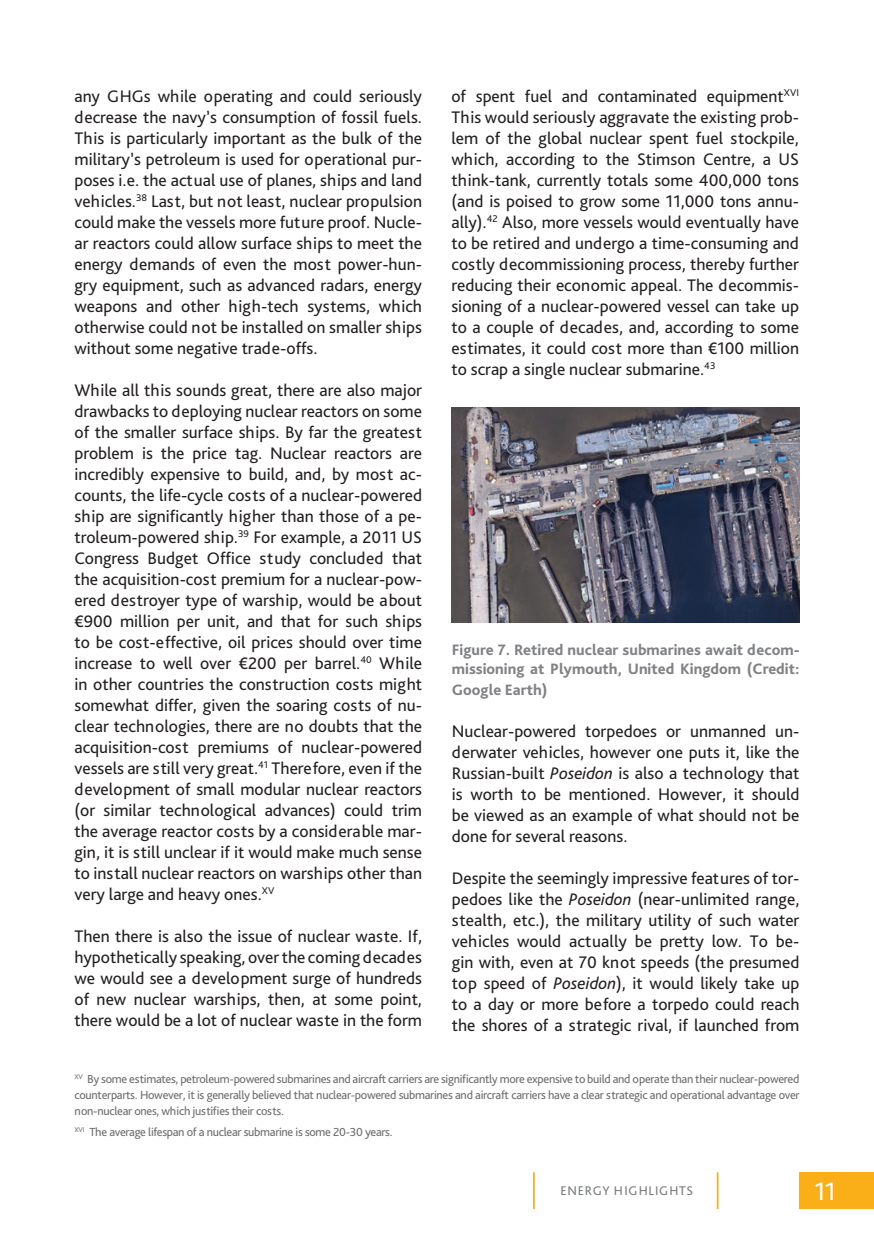
<style>
.page{position:relative;width:874px;height:1241px;background:#fff}
.page>*{position:absolute;margin:0;border:0;box-sizing:border-box;transform-origin:0 0}
.t1{font:26.25px "Bliss Pro";color:#fff}
.t2{font:17.5px/21px "Bliss Pro";color:#231f20;text-align:justify}
.t3{font:800 15.75px/19.2px "Bliss Pro";color:#808285}
.t4{font:13.12px "Bliss Pro";letter-spacing:.055em;color:#76787b}
.t5{font:12.25px/15.8px "Bliss Pro";letter-spacing:-.025em;color:#6c6d70;text-align:justify}
.s1{font-style:italic}
</style>
<div class="page">
<img style="left:451px;top:407px;width:348px;height:216px">
<hr style="left:532px;top:1172px;width:2px;height:36px;background:#faaf18">
<div style="left:799px;top:1172px;width:74px;height:36px;background:#faaf18"></div>
<hr style="left:716px;top:1172px;width:2px;height:36px;background:#faaf18">
<p class="t2" style="left:451px;top:85px;width:349px">of spent fuel and contaminated equipment<sup>XVI </sup>This would seriously aggravate the existing prob&shy;lem of the global nuclear spent fuel stockpile, which, according to the Stimson Centre, a US think-tank, currently totals some 400,000 tons (and is poised to grow some 11,000 tons annu&shy;ally).<sup>42</sup> Also, more vessels would eventually have to be retired and undergo a time-consuming and costly decommissioning process, thereby further reducing their economic appeal. The decommis&shy;sioning of a nuclear-powered vessel can take up to a couple of decades, and, according to some estimates, it could cost more than €100 million to scrap a single nuclear submarine.<sup>43</sup></p>
<p class="t2" style="left:74px;top:85px;width:349px">any GHGs while operating and could seriously decrease the navy’s consumption of fossil fuels.<br>This is particularly important as the bulk of the military’s petroleum is used for operational pur&shy;poses i.e. the actual use of planes, ships and land vehicles.<sup>38</sup> Last, but not least, nuclear propulsion could make the vessels more future proof. Nucle&shy;ar reactors could allow surface ships to meet the energy demands of even the most power-hun&shy;gry equipment, such as advanced radars, energy weapons and other high-tech systems, which otherwise could not be installed on smaller ships without some negative trade-offs.</p>
<p class="t2" style="left:74px;top:379px;width:349px">While all this sounds great, there are also major drawbacks to deploying nuclear reactors on some of the smaller surface ships. By far the greatest problem is the price tag. Nuclear reactors are incredibly expensive to build, and, by most ac&shy;counts, the life-cycle costs of a nuclear-powered ship are significantly higher than those of a pe&shy;troleum-powered ship.<sup>39</sup> For example, a 2011 US Congress Budget Office study concluded that the acquisition-cost premium for a nuclear-pow&shy;ered destroyer type of warship, would be about €900 million per unit, and that for such ships to be cost-effective, oil prices should over time increase to well over €200 per barrel.<sup>40</sup> While in other countries the construction costs might somewhat differ, given the soaring costs of nu&shy;clear technologies, there are no doubts that the acquisition-cost premiums of nuclear-powered vessels are still very great.<sup>41</sup> Therefore, even if the development of small modular nuclear reactors (or similar technological advances) could trim the average reactor costs by a considerable mar&shy;gin, it is still unclear if it would make much sense to install nuclear reactors on warships other than very large and heavy ones.<sup>XV</sup></p>
<p class="t2" style="left:74px;top:925px;width:349px">Then there is also the issue of nuclear waste. If, hypothetically speaking, over the coming decades we would see a development surge of hundreds of new nuclear warships, then, at some point, there would be a lot of nuclear waste in the form</p>
<p class="t3" style="left:451px;top:639px;width:349px">Figure 7. Retired nuclear submarines await decom&shy;missioning at Plymouth, United Kingdom (Credit:</p>
<p class="t3" style="left:451px;top:679px;width:97px">Google Earth)</p>
<p class="t2" style="left:451px;top:720px;width:349px">Nuclear-powered torpedoes or unmanned un&shy;derwater vehicles, however one puts it, like the Russian-built <span class="s1">Poseidon</span> is also a technology that is worth to be mentioned. However, it should be viewed as an example of what should not be done for several reasons.</p>
<p class="t2" style="left:451px;top:867px;width:349px">Despite the seemingly impressive features of tor&shy;pedoes like the <span class="s1">Poseidon</span> (near-unlimited range, stealth, etc.), the military utility of such water vehicles would actually be pretty low. To be&shy;gin with, even at 70 knot speeds (the presumed top speed of <span class="s1">Poseidon</span>), it would likely take up to a day or more before a torpedo could reach the shores of a strategic rival, if launched from</p>
<p class="t5" style="left:74px;top:1070px;width:726px"><sup>XV</sup> By some estimates, petroleum-powered submarines and aircraft carriers are significantly more expensive to build and operate than their nuclear-powered counterparts. However, it is generally believed that nuclear-powered submarines and aircraft carriers have a clear strategic and operational advantage over non-nuclear ones, which justifies their costs.</p>
<p class="t5" style="left:74px;top:1123px;width:319px"><sup>XVI</sup> The average lifespan of a nuclear submarine is some 20-30 years.</p>
<p class="t4" style="left:560px;top:1182px;width:134px">ENERGY HIGHLIGHTS</p>
<h1 class="t1" style="left:814px;top:1174px;width:23px">11</h1>
</div>
